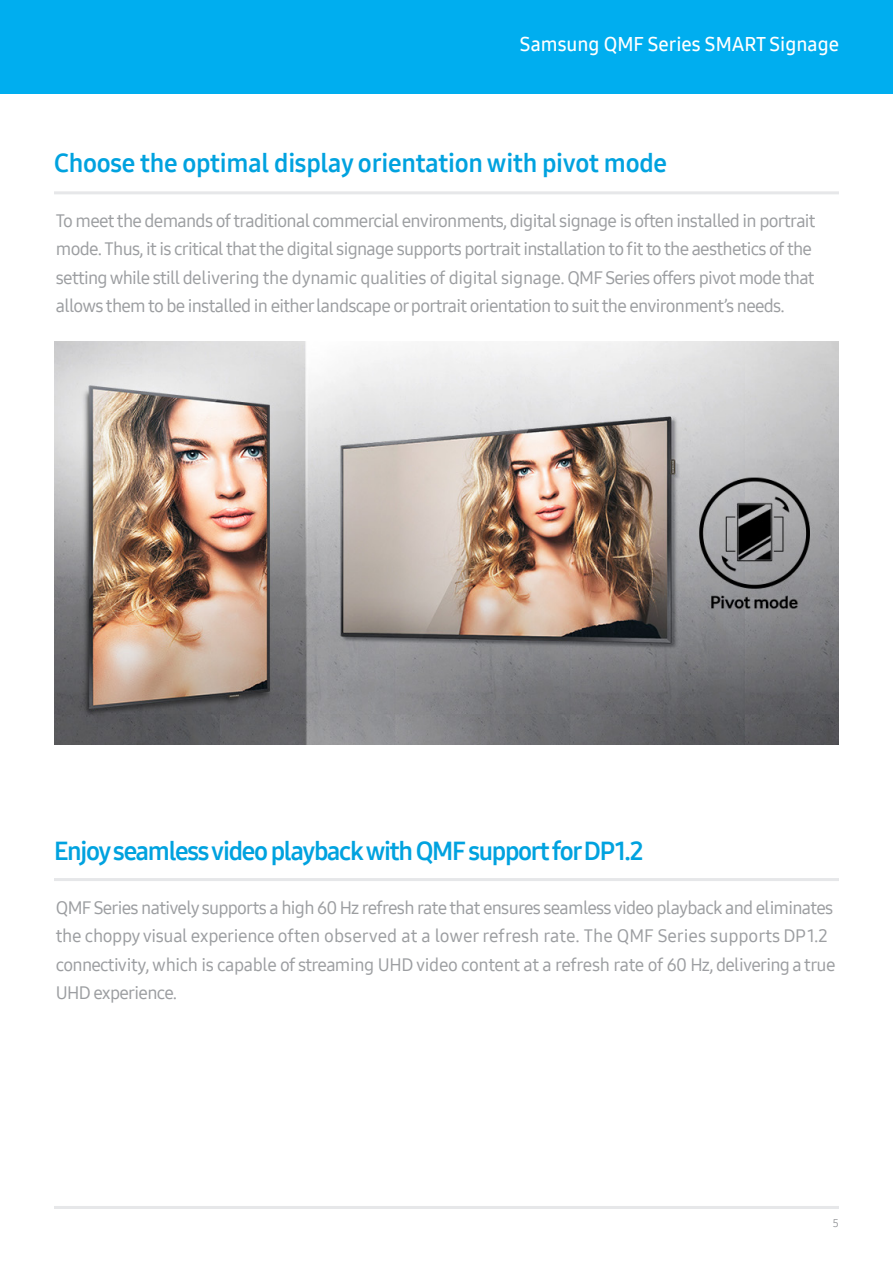
<style>
.page{position:relative;width:893px;height:1263px;background:#fff}
.page>*{position:absolute;margin:0;border:0;box-sizing:border-box;transform-origin:0 0}
.t1{font:25.5px "Samsung One 700";letter-spacing:-.05em;color:#00a2df}
.t2{font:25.5px "Samsung One 700";letter-spacing:-.02em;color:#00a2df}
.t3{font:19.5px "Samsung One 600";color:#fff}
.body{font:18px/28.5px "Samsung One 500";letter-spacing:-.04em;color:#9c9ea1}
.t4{font:11.25px "Samsung One 400";color:#939598}
</style>
<div class="page">
<div style="left:0;top:0;width:893px;height:94px;background:#00aeef"></div>
<hr style="left:54px;top:1206px;width:785px;height:3px;background:#e6e7e9">
<img style="left:54px;top:341px;width:785px;height:403px">
<hr style="left:54px;top:191px;width:785px;height:3px;background:#e6e7e9">
<hr style="left:54px;top:878px;width:785px;height:3px;background:#e6e7e9">
<p class="t3" style="left:520px;top:31px;width:320px">Samsung QMF Series SMART Signage</p>
<p class="t2" style="left:54px;top:146px;width:615px">Choose the optimal display orientation with pivot mode</p>
<p class="body" style="left:56px;top:206px;width:761px">To meet the demands of traditional commercial environments, digital signage is often installed in portrait mode. Thus, it is critical that the digital signage supports portrait installation to fit to the aesthetics of the setting while still delivering the dynamic qualities of digital signage. QMF Series offers pivot mode that allows them to be installed in either landscape or portrait orientation to suit the environment’s needs.</p>
<p class="t1" style="left:54px;top:834px;width:591px">Enjoy seamless video playback with QMF support for DP 1.2</p>
<p class="body" style="left:56px;top:893px;width:781px">QMF Series natively supports a high 60 Hz refresh rate that ensures seamless video playback and eliminates the choppy visual experience often observed at a lower refresh rate. The QMF Series supports DP 1.2 connectivity, which is capable of streaming UHD video content at a refresh rate of 60 Hz, delivering a true UHD experience.</p>
<p class="t4" style="left:833px;top:1215px;width:8px">5</p>
</div>
